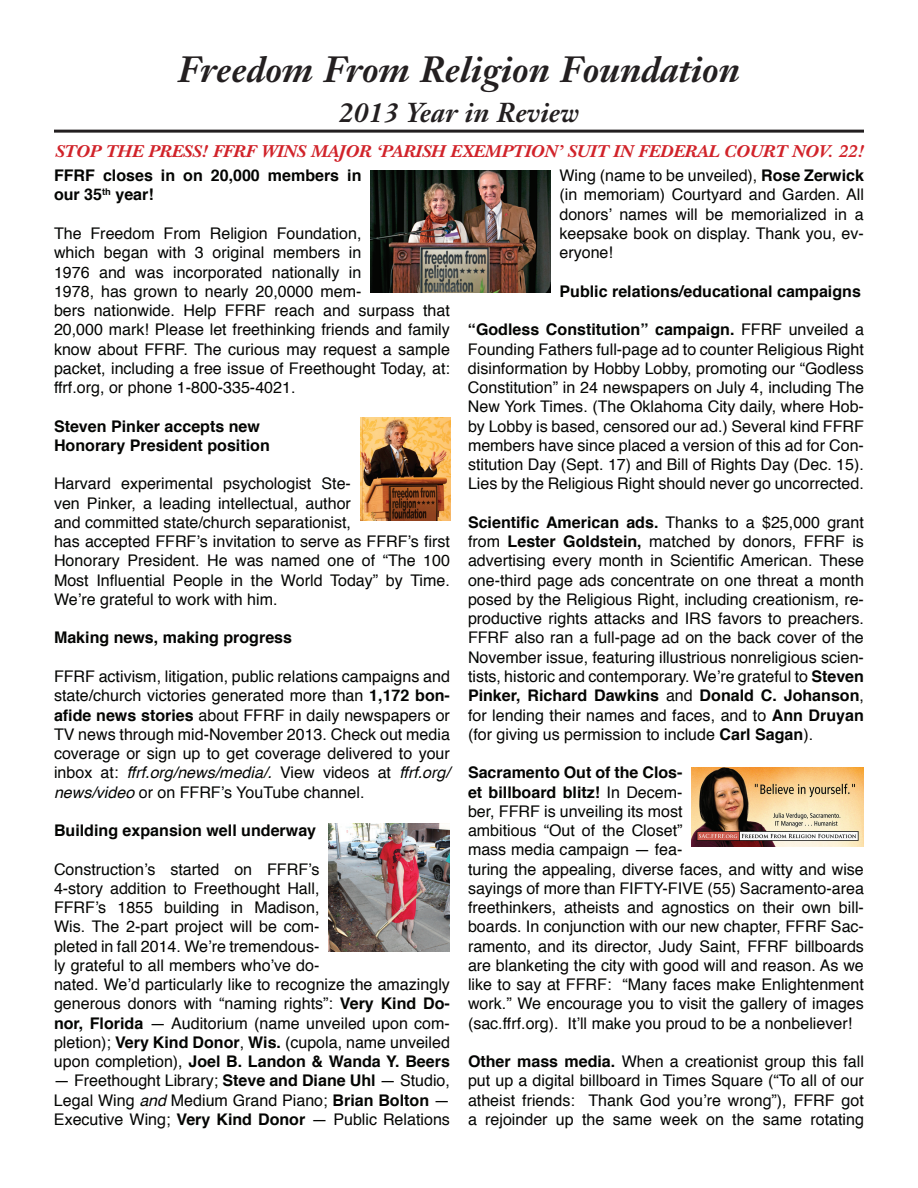
<style>
.page{position:relative;width:918px;height:1188px;background:#fff}
.page>*{position:absolute;margin:0;border:0;box-sizing:border-box;transform-origin:0 0}
.t1{font:italic 700 36px "Janson Text";color:#231f20}
.t2{font:italic 700 27px "Janson Text";color:#231f20}
.t3{font:italic 700 18px "New Baskerville";color:#d1232a;scale:1.06 1}
.t4{font:16.05px/19.2px "Helvetica";color:#040503;text-align:justify}
.t5{font:700 16.05px/19.2px "Helvetica";color:#040503}
.s1{font-weight:700}
.s2{font-style:italic}
</style>
<div class="page">
<hr style="left:54px;top:130px;width:810px;height:3px;background:#231f20">
<img style="left:370px;top:170px;width:181px;height:122px">
<img style="left:692px;top:768px;width:172px;height:79px">
<img style="left:328px;top:824px;width:122px;height:128px">
<img style="left:360px;top:418px;width:91px;height:102px">
<h1 class="t1" style="left:178px;top:46px;width:564px">Freedom From Religion Foundation</h1>
<h2 class="t2" style="left:339px;top:95px;width:242px">2013 Year in Review</h2>
<p class="t3" style="left:55px;top:141px;width:764px">STOP THE PRESS! FFRF WINS MAJOR ‘PARISH EXEMPTION’ SUIT IN FEDERAL COURT NOV. 22!</p>
<p class="t5" style="left:54px;top:166px;width:309px">FFRF closes in on 20,000 members in our 35<sup>th</sup> year!</p>
<p class="t4" style="left:54px;top:224px;width:397px;text-align:left">The Freedom From Religion Foundation,<br>which began with 3 original members in<br>1976 and was incorporated nationally in<br>1978, has grown to nearly 20,0000 mem-<br>bers nationwide. Help FFRF reach and surpass that 20,000 mark! Please let freethinking friends and family know about FFRF. The curious may request a sample packet, including a free issue of Freethought Today, at: ffrf.org, or phone 1-800-335-4021.</p>
<p class="t5" style="left:54px;top:417px;width:217px">Steven Pinker accepts new<br>Honorary President position</p>
<p class="t4" style="left:54px;top:475px;width:397px;text-align:left">Harvard experimental psychologist Ste-<br>ven Pinker, a leading intellectual, author<br>and committed state/church separationist,<br>has accepted FFRF’s invitation to serve as FFRF’s first Honorary President. He was named one of “The 100<br>Most Influential People in the World Today” by Time.<br>We’re grateful to work with him.</p>
<p class="t5" style="left:54px;top:628px;width:240px">Making news, making progress</p>
<p class="t4" style="left:54px;top:667px;width:397px">FFRF activism, litigation, public relations campaigns and state/church victories generated more than <span class="s1">1,172 bon&shy;afide news stories</span> about FFRF in daily newspapers or TV news through mid-November 2013. Check out media coverage or sign up to get coverage delivered to your inbox at: <span class="s2">ffrf.org/news/media/.</span> View videos at <span class="s2">ffrf.org/ news/video</span> or on FFRF’s YouTube channel.</p>
<p class="t5" style="left:54px;top:821px;width:264px">Building expansion well underway</p>
<p class="t4" style="left:54px;top:860px;width:398px;text-align:left">Construction’s started on FFRF’s<br>4-story addition to Freethought Hall,<br>FFRF’s 1855 building in Madison,<br>Wis. The 2-part project will be com-<br>pleted in fall 2014. We’re tremendous-<br>ly grateful to all members who’ve do-<br>nated. We’d particularly like to recognize the amazingly generous donors with “naming rights”: <span class="s1">Very Kind Do&shy;nor, Florida</span> — Auditorium (name unveiled upon com&shy;pletion); <span class="s1">Very Kind Donor</span>, <span class="s1">Wis.</span> (cupola, name unveiled upon completion), <span class="s1">Joel B. Landon &amp; Wanda Y. Beers</span></p>
<p class="t4" style="left:54px;top:1072px;width:398px">— Freethought Library; <span class="s1">Steve and Diane Uhl</span> — Studio, Legal Wing <span class="s2">and</span> Medium Grand Piano; <span class="s1">Brian Bolton</span> — Executive Wing; <span class="s1">Very Kind Donor</span> — Public Relations</p>
<p class="t4" style="left:559px;top:166px;width:306px">Wing (name to be unveiled), <span class="s1">Rose Zerwick </span>(in memoriam) Courtyard and Garden. All donors’ names will be memorialized in a keepsake book on display. Thank you, ev&shy;eryone!</p>
<p class="t5" style="left:560px;top:282px;width:303px">Public relations/educational campaigns</p>
<p class="t4" style="left:468px;top:321px;width:398px"><span class="s1">“Godless Constitution” campaign.</span> FFRF unveiled a Founding Fathers full-page ad to counter Religious Right disinformation by Hobby Lobby, promoting our “Godless Constitution” in 24 newspapers on July 4, including The New York Times. (The Oklahoma City daily, where Hob&shy;by Lobby is based, censored our ad.) Several kind FFRF members have since placed a version of this ad for Con&shy;stitution Day (Sept. 17) and Bill of Rights Day (Dec. 15).<br>Lies by the Religious Right should never go uncorrected.</p>
<p class="t4" style="left:468px;top:513px;width:398px"><span class="s1">Scientific American ads.</span> Thanks to a $25,000 grant from <span class="s1">Lester Goldstein,</span> matched by donors, FFRF is advertising every month in Scientific American. These one-third page ads concentrate on one threat a month posed by the Religious Right, including creationism, re&shy;productive rights attacks and IRS favors to preachers.<br>FFRF also ran a full-page ad on the back cover of the November issue, featuring illustrious nonreligious scien&shy;tists, historic and contemporary. We’re grateful to <span class="s1">Steven Pinker, Richard Dawkins</span> and <span class="s1">Donald C. Johanson</span>, for lending their names and faces, and to <span class="s1">Ann Druyan </span>(for giving us permission to include <span class="s1">Carl Sagan</span>).</p>
<p class="t4" style="left:468px;top:764px;width:397px;text-align:left"><span class="s1">Sacramento Out of the Clos-<br>et billboard blitz!</span> In Decem-<br>ber, FFRF is unveiling its most<br>ambitious “Out of the Closet”<br>mass media campaign — fea-<br>turing the appealing, diverse faces, and witty and wise sayings of more than FIFTY-FIVE (55) Sacramento-area freethinkers, atheists and agnostics on their own bill&shy;boards. In conjunction with our new chapter, FFRF Sac&shy;ramento, and its director, Judy Saint, FFRF billboards are blanketing the city with good will and reason. As we like to say at FFRF: “Many faces make Enlightenment work.” We encourage you to visit the gallery of images (sac.ffrf.org). It’ll make you proud to be a nonbeliever!</p>
<p class="t4" style="left:468px;top:1052px;width:397px"><span class="s1">Other mass media.</span> When a creationist group this fall put up a digital billboard in Times Square (“To all of our atheist friends: Thank God you’re wrong”), FFRF got a rejoinder up the same week on the same rotating</p>
</div>
